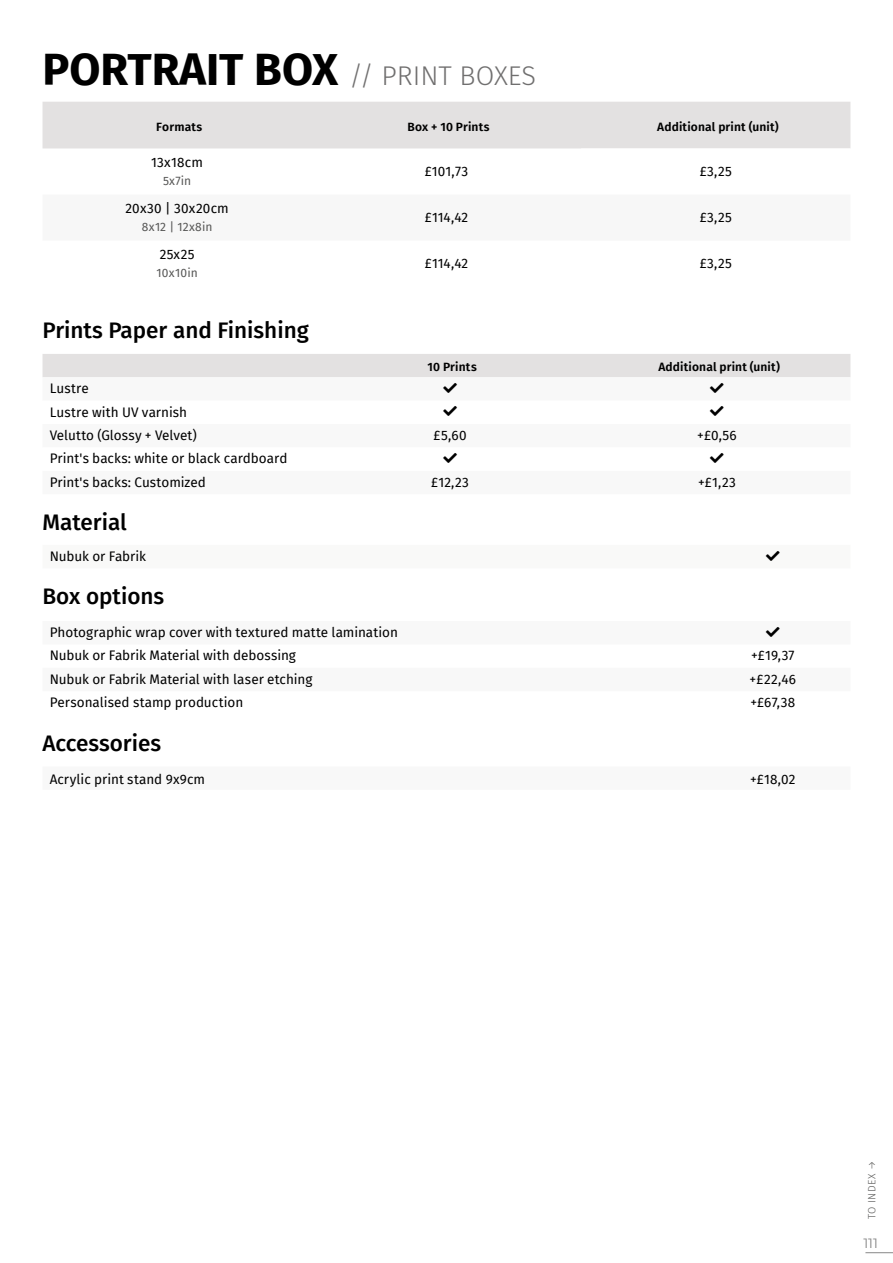
<style>
.page{position:relative;width:893px;height:1263px;background:#fff}
.page>*{position:absolute;margin:0;border:0;box-sizing:border-box;transform-origin:0 0}
.t1{font:300 27px "Fira Sans";color:#706f6f}
.t2{font:500 22.5px "Fira Sans";color:#000}
.t3{font:13.5px "Fira Sans";color:#000}
.t4{font:13.5px "Montserrat";color:#878787}
.t5{font:600 12px "Fira Sans";letter-spacing:.01em;color:#000}
.t6{font:12px "Fira Sans";letter-spacing:.015em;color:#575756}
.t7{font:300 10.5px "Fira Sans";letter-spacing:.03em;color:#575756}
.s1{font-weight:700;font-size:45px;color:#000}
</style>
<div class="page">
<svg style="left:865px;top:1252px;width:28px;height:1px"></svg>
<div style="left:43px;top:354px;width:807px;height:23px;background:#e3e1e1"></div>
<div style="left:43px;top:102px;width:807px;height:47px;background:#e3e1e1"></div>
<h1 class="t1" style="left:43px;top:56px;width:495px"><span class="s1">PORTRAIT BOX</span> // PRINT BOXES</h1>
<p class="t5" style="left:156px;top:117px;width:48px">Formats</p>
<p class="t5" style="left:408px;top:117px;width:84px">Box + 10 Prints</p>
<p class="t5" style="left:657px;top:117px;width:123px">Additional print (unit)</p>
<p class="t3" style="left:151px;top:152px;width:53px">13x18cm</p>
<p class="t6" style="left:163px;top:171px;width:30px">5x7in</p>
<p class="t3" style="left:425px;top:161px;width:45px">£101,73</p>
<p class="t3" style="left:700px;top:161px;width:34px">£3,25</p>
<p class="t3" style="left:126px;top:198px;width:105px">20x30 | 30x20cm</p>
<p class="t6" style="left:142px;top:218px;width:72px">8x12 | 12x8in</p>
<p class="t3" style="left:160px;top:244px;width:36px">25x25</p>
<p class="t6" style="left:157px;top:264px;width:43px">10x10in</p>
<h2 class="t2" style="left:43px;top:312px;width:268px">Prints Paper and Finishing</h2>
<p class="t3" style="left:425px;top:207px;width:45px">£114,42</p>
<p class="t3" style="left:700px;top:207px;width:34px">£3,25</p>
<p class="t3" style="left:425px;top:253px;width:45px">£114,42</p>
<p class="t3" style="left:700px;top:253px;width:34px">£3,25</p>
<p class="t5" style="left:428px;top:357px;width:51px">10 Prints</p>
<p class="t5" style="left:658px;top:357px;width:123px">Additional print (unit)</p>
<p class="t3" style="left:50px;top:378px;width:41px">Lustre</p>
<p class="t3" style="left:50px;top:402px;width:139px">Lustre with UV varnish</p>
<p class="t3" style="left:50px;top:425px;width:149px">Velutto (Glossy + Velvet)</p>
<p class="t3" style="left:434px;top:425px;width:34px">£5,60</p>
<p class="t3" style="left:697px;top:425px;width:41px">+£0,56</p>
<p class="t3" style="left:50px;top:448px;width:239px">Print's backs: white or black cardboard</p>
<p class="t3" style="left:50px;top:472px;width:158px">Print's backs: Customized</p>
<p class="t3" style="left:431px;top:472px;width:39px">£12,23</p>
<p class="t3" style="left:698px;top:472px;width:39px">+£1,23</p>
<h2 class="t2" style="left:43px;top:504px;width:86px">Material</h2>
<p class="t3" style="left:50px;top:546px;width:98px">Nubuk or Fabrik</p>
<h2 class="t2" style="left:43px;top:578px;width:123px">Box options</h2>
<p class="t3" style="left:50px;top:622px;width:350px">Photographic wrap cover with textured matte lamination</p>
<p class="t3" style="left:50px;top:645px;width:248px">Nubuk or Fabrik Material with debossing</p>
<p class="t3" style="left:751px;top:645px;width:45px">+£19,37</p>
<p class="t3" style="left:50px;top:669px;width:264px">Nubuk or Fabrik Material with laser etching</p>
<p class="t3" style="left:750px;top:669px;width:48px">+£22,46</p>
<p class="t3" style="left:50px;top:692px;width:195px">Personalised stamp production</p>
<p class="t3" style="left:750px;top:692px;width:46px">+£67,38</p>
<h2 class="t2" style="left:43px;top:725px;width:120px">Accessories</h2>
<p class="t3" style="left:50px;top:769px;width:157px">Acrylic print stand 9x9cm</p>
<p class="t3" style="left:750px;top:769px;width:47px">+£18,02</p>
<p class="t7" style="left:864px;top:1219px;width:60px;rotate:-90deg">TO INDEX →</p>
<p class="t4" style="left:863px;top:1234px;width:16px">111</p>
</div>
